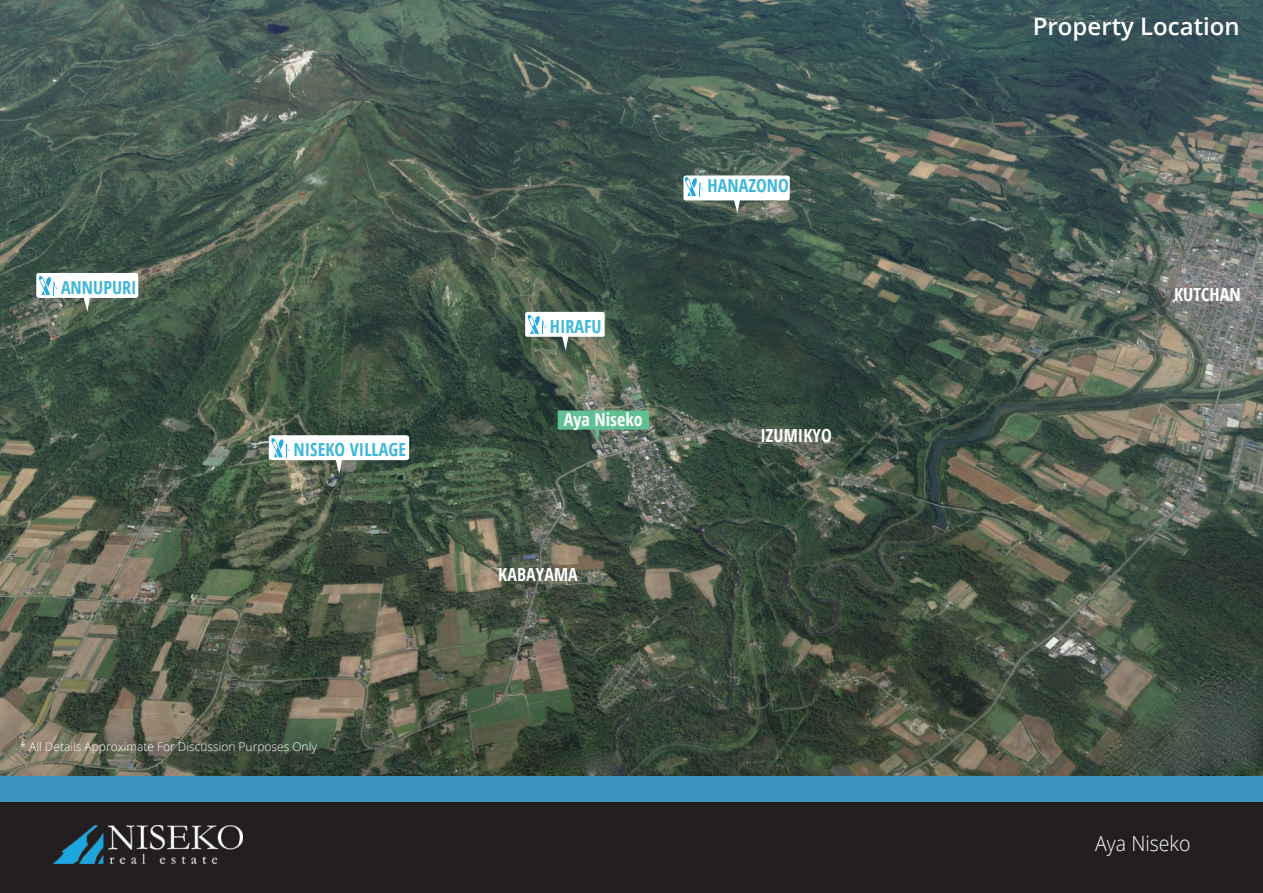
<style>
.page{position:relative;width:1263px;height:893px;background:#fff}
.page>*{position:absolute;margin:0;border:0;box-sizing:border-box;transform-origin:0 0}
.t1{font:600 24px "Open Sans";color:#fff}
.t2{font:300 21px "Open Sans";color:#fff;scale:.93 1}
.t3{font:700 condensed 18px "Open Sans";color:#3fb7d9}
.t4{font:700 condensed 18px "Open Sans";color:#fff}
.t5{font:300 12px "Open Sans";color:#fff}
</style>
<div class="page">
<img style="left:0;top:0;width:1263px;height:775px">
<div style="left:0;top:800px;width:1263px;height:93px;background:#231f20"></div>
<img style="left:54px;top:826px;width:189px;height:38px">
<div style="left:0;top:776px;width:1263px;height:26px;background:#3b92bd"></div>
<svg style="left:515px;top:489px;width:13px;height:37px"></svg>
<svg style="left:593px;top:430px;width:8px;height:11px"></svg>
<div style="left:558px;top:410px;width:91px;height:20px;background:#5fc092"></div>
<div style="left:525px;top:312px;width:80px;height:25px;background:#fff;border-radius:2px"></div>
<svg style="left:528px;top:314px;width:42px;height:37px"></svg>
<svg style="left:683px;top:176px;width:107px;height:37px"></svg>
<svg style="left:269px;top:435px;width:140px;height:39px"></svg>
<div style="left:36px;top:273px;width:102px;height:25px;background:#fff;border-radius:2px"></div>
<svg style="left:81px;top:297px;width:11px;height:15px"></svg>
<svg style="left:39px;top:276px;width:18px;height:19px"></svg>
<h3 class="t3" style="left:61px;top:274px;width:77px">ANNUPURI</h3>
<h3 class="t3" style="left:293px;top:437px;width:114px">NISEKO VILLAGE</h3>
<p class="t5" style="left:19px;top:738px;width:299px">* All Details Approximate For Discussion Purposes Only</p>
<h3 class="t3" style="left:550px;top:313px;width:53px">HIRAFU</h3>
<h3 class="t4" style="left:564px;top:407px;width:80px">Aya Niseko</h3>
<h3 class="t4" style="left:498px;top:561px;width:81px">KABAYAMA</h3>
<h3 class="t3" style="left:708px;top:173px;width:83px">HANAZONO</h3>
<h3 class="t4" style="left:760px;top:423px;width:73px">IZUMIKYO</h3>
<h1 class="t1" style="left:1033px;top:10px;width:208px">Property Location</h1>
<h3 class="t4" style="left:1174px;top:282px;width:68px">KUTCHAN</h3>
<h2 class="t2" style="left:1095px;top:829px;width:104px">Aya Niseko</h2>
</div>
